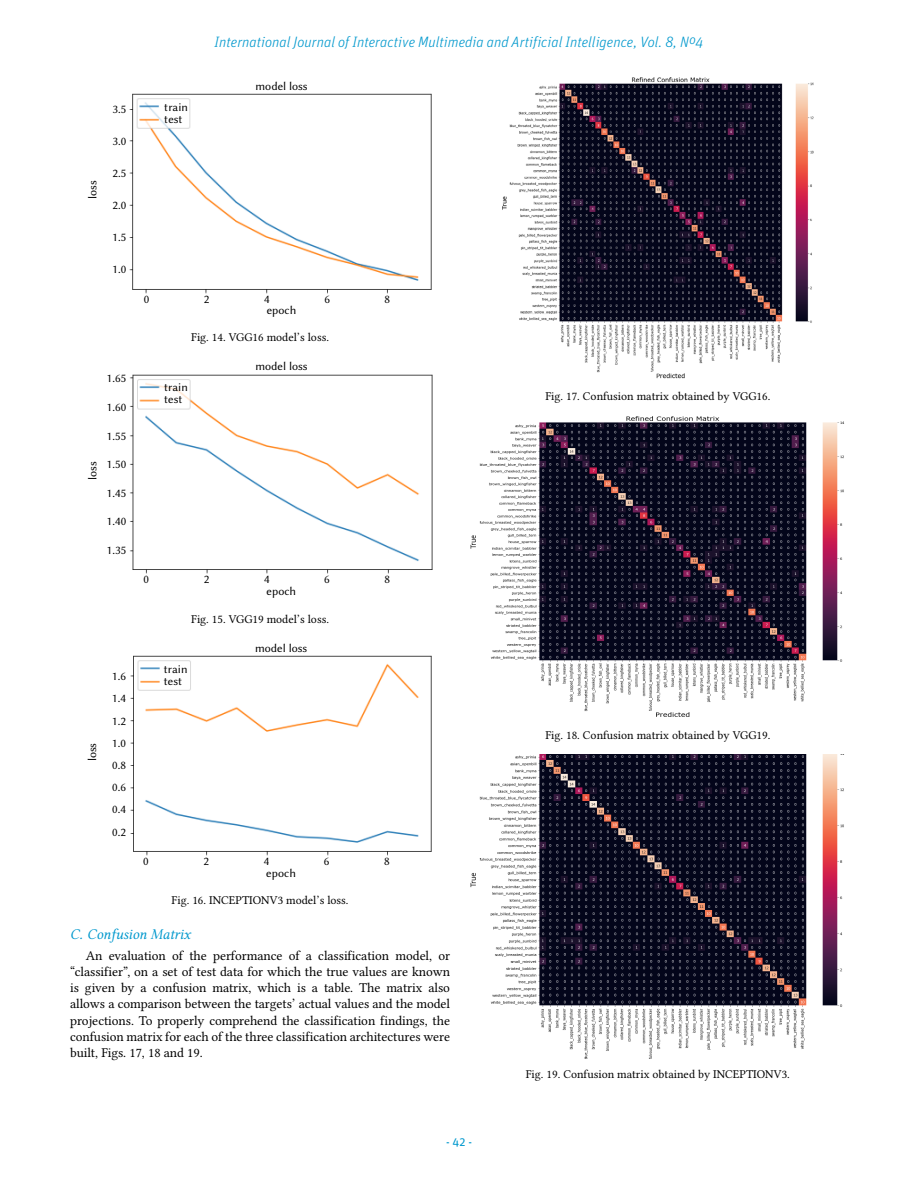
<style>
.page{position:relative;width:918px;height:1188px;background:#fff}
.page>*{position:absolute;margin:0;border:0;box-sizing:border-box;transform-origin:0 0}
.t1{font:italic 300 15px "Unit OT";color:#0098cd}
.t2{font:italic 15px "Libertinus Serif";letter-spacing:-.005em;color:#0098cd}
.t3{font:13.5px/16.2px "Libertinus Serif";letter-spacing:.055em;color:#000;text-align:justify}
.t4{font:12px "Libertinus Serif";color:#000}
.t5{font:12px/12.1px "Libertinus Sans";color:#000}
.t6{font:12px "Unit OT";color:#0098cd}
</style>
<div class="page">
<img style="left:129px;top:93px;width:303px;height:201px">
<img style="left:129px;top:374px;width:304px;height:200px">
<img style="left:130px;top:655px;width:302px;height:201px">
<img style="left:502px;top:77px;width:312px;height:302px">
<img style="left:470px;top:416px;width:374px;height:301px">
<img style="left:470px;top:754px;width:374px;height:305px">
<p class="t1" style="left:215px;top:33px;width:490px">International Journal of Interactive Multimedia and Artificial Intelligence, Vol. 8, Nº4</p>
<p class="t5" style="left:87px;top:199px;width:20px;rotate:-90deg">loss</p>
<p class="t5" style="left:113px;top:103px;width:15px">3.5</p>
<p class="t5" style="left:113px;top:135px;width:15px">3.0</p>
<p class="t5" style="left:113px;top:167px;width:15px">2.5</p>
<p class="t5" style="left:113px;top:200px;width:15px">2.0</p>
<p class="t5" style="left:113px;top:232px;width:15px">1.5</p>
<p class="t5" style="left:113px;top:264px;width:15px">1.0</p>
<p class="t5" style="left:87px;top:480px;width:20px;rotate:-90deg">loss</p>
<p class="t5" style="left:107px;top:373px;width:21px">1.65</p>
<p class="t5" style="left:107px;top:401px;width:21px">1.60</p>
<p class="t5" style="left:107px;top:430px;width:21px">1.55</p>
<p class="t5" style="left:107px;top:458px;width:21px">1.50</p>
<p class="t5" style="left:107px;top:487px;width:21px">1.45</p>
<p class="t5" style="left:107px;top:516px;width:21px">1.40</p>
<p class="t5" style="left:107px;top:544px;width:21px">1.35</p>
<p class="t5" style="left:86px;top:761px;width:20px;rotate:-90deg">loss</p>
<p class="t5" style="left:112px;top:670px;width:15px">1.6</p>
<p class="t5" style="left:112px;top:687px;width:15px;line-height:22.2px">1.4<br>1.2</p>
<p class="t5" style="left:112px;top:737px;width:15px">1.0</p>
<p class="t5" style="left:112px;top:759px;width:15px">0.8</p>
<p class="t5" style="left:112px;top:781px;width:15px">0.6</p>
<p class="t5" style="left:112px;top:804px;width:15px">0.4</p>
<p class="t5" style="left:112px;top:826px;width:15px">0.2</p>
<p class="t5" style="left:164px;top:101px;width:25px">train test</p>
<p class="t5" style="left:256px;top:80px;width:54px">model loss</p>
<p class="t5" style="left:144px;top:293px;width:7px">0</p>
<p class="t5" style="left:204px;top:293px;width:7px">2</p>
<p class="t5" style="left:264px;top:293px;width:7px">4</p>
<p class="t5" style="left:324px;top:293px;width:7px">6</p>
<p class="t5" style="left:385px;top:293px;width:7px">8</p>
<p class="t4" style="left:191px;top:330px;width:139px">Fig. 14. VGG16 model’s loss.</p>
<p class="t5" style="left:256px;top:360px;width:54px">model loss</p>
<p class="t5" style="left:267px;top:305px;width:31px">epoch</p>
<p class="t5" style="left:164px;top:381px;width:25px">train test</p>
<p class="t5" style="left:144px;top:574px;width:7px">0</p>
<p class="t5" style="left:204px;top:574px;width:7px">2</p>
<p class="t5" style="left:264px;top:574px;width:7px">4</p>
<p class="t5" style="left:324px;top:574px;width:7px">6</p>
<p class="t5" style="left:385px;top:574px;width:7px">8</p>
<p class="t4" style="left:191px;top:612px;width:139px">Fig. 15. VGG19 model’s loss.</p>
<p class="t5" style="left:255px;top:642px;width:54px">model loss</p>
<p class="t5" style="left:267px;top:585px;width:31px">epoch</p>
<p class="t5" style="left:164px;top:663px;width:25px">train test</p>
<p class="t5" style="left:143px;top:855px;width:7px">0</p>
<p class="t5" style="left:203px;top:855px;width:7px">2</p>
<p class="t5" style="left:264px;top:855px;width:7px">4</p>
<p class="t5" style="left:324px;top:855px;width:7px">6</p>
<p class="t5" style="left:384px;top:855px;width:7px">8</p>
<p class="t4" style="left:172px;top:893px;width:178px">Fig. 16. INCEPTIONV3 model’s loss.</p>
<p class="t2" style="left:70px;top:925px;width:122px">C. Confusion Matrix</p>
<p class="t3" style="left:70px;top:947px;width:381px;text-indent:16px">An evaluation of the performance of a classification model, or “classifier”, on a set of test data for which the true values are known is given by a confusion matrix, which is a table. The matrix also allows a comparison between the targets’ actual values and the model projections. To properly comprehend the classification findings, the confusion matrix for each of the three classification architectures were built, Figs. 17, 18 and 19.</p>
<p class="t5" style="left:266px;top:867px;width:31px">epoch</p>
<p class="t6" style="left:446px;top:1135px;width:27px">- 42 -</p>
<p class="t4" style="left:545px;top:389px;width:227px">Fig. 17. Confusion matrix obtained by VGG16.</p>
<p class="t4" style="left:545px;top:728px;width:227px">Fig. 18. Confusion matrix obtained by VGG19.</p>
<p class="t4" style="left:526px;top:1067px;width:266px">Fig. 19. Confusion matrix obtained by INCEPTIONV3.</p>
</div>
